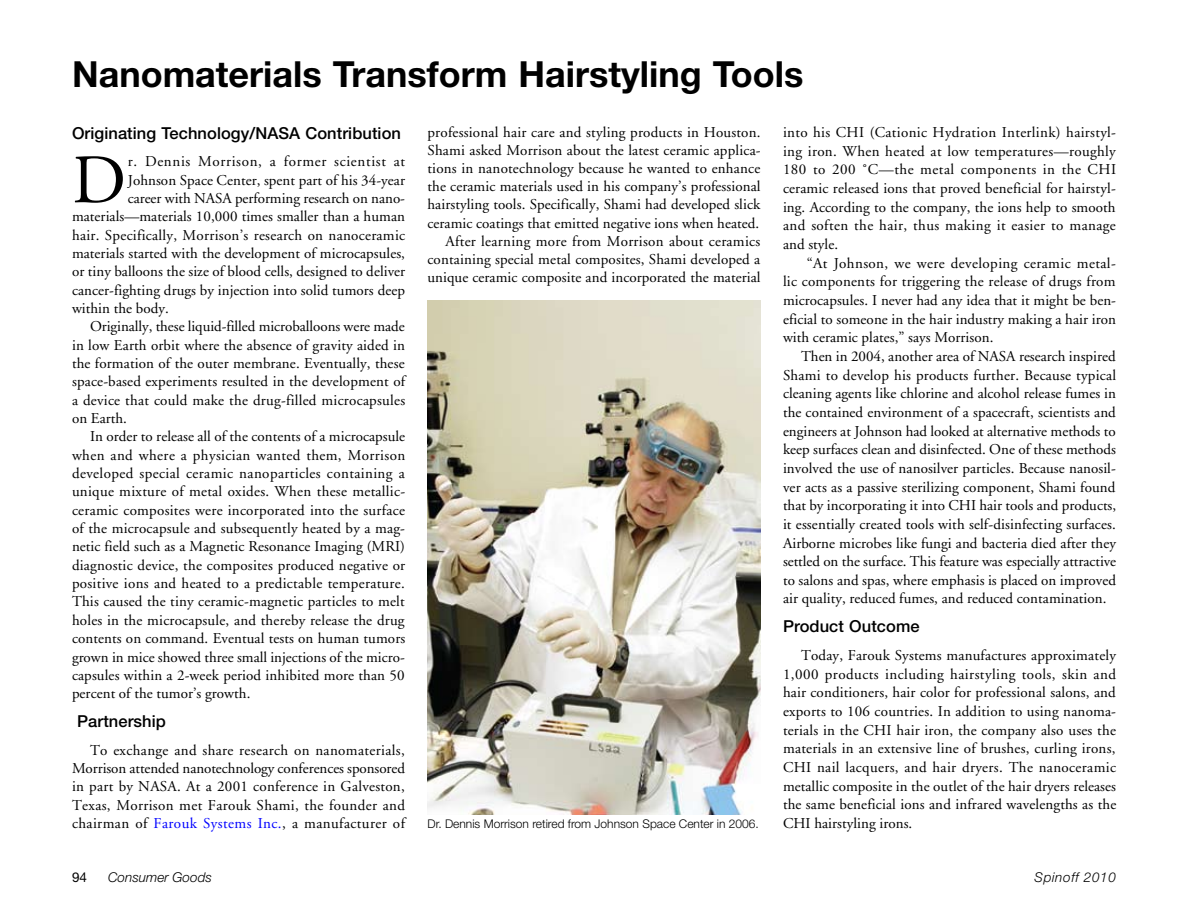
<style>
.page{position:relative;width:1188px;height:918px;background:#fff}
.page>*{position:absolute;margin:0;border:0;box-sizing:border-box;transform-origin:0 0}
.Drop_Cap{font:69.3px "Adobe Garamond";color:#000}
.t1{font:700 36px "Helvetica Neue";color:#000}
.Subhead{font:500 16.5px "Helvetica Neue";letter-spacing:.005em;color:#000}
.Drop_Cap-2{font:15px/18.6px "Adobe Garamond";letter-spacing:.005em;color:#000;text-align:justify}
.Drop_Cap-3{font:15px "Adobe Garamond";letter-spacing:.045em;color:#000}
.t2{font:italic 300 13.5px "Helvetica Neue";letter-spacing:.005em;color:#000}
.t3{font:italic 300 13.5px "Helvetica Neue";letter-spacing:.05em;color:#000}
.t4{font:13.5px "Helvetica Neue";color:#000}
.t5{font:300 12px "Helvetica Neue";color:#000}
.s1{color:#00f}
</style>
<div class="page">
<img style="left:428px;top:300px;width:332px;height:514px">
<p class="t1" style="left:72px;top:52px;width:733px">Nanomaterials Transform Hairstyling Tools</p>
<p class="Subhead" style="left:72px;top:123px;width:331px">Originating Technology/NASA Contribution</p>
<p class="Drop_Cap" style="left:72px;top:143px;width:56px">D</p>
<p class="Drop_Cap-3" style="left:128px;top:153px;width:279px">r. Dennis Morrison, a former scientist at</p>
<p class="Drop_Cap-2" style="left:428px;top:123px;width:335px;line-height:18.1px">professional hair care and styling products in Houston.<br>Shami asked Morrison about the latest ceramic applica&shy;tions in nanotechnology because he wanted to enhance the ceramic materials used in his company’s professional hairstyling tools. Specifically, Shami had developed slick ceramic coatings that emitted negative ions when heated.</p>
<p class="Drop_Cap-2" style="left:428px;top:232px;width:334px;line-height:18.1px;text-indent:18px">After learning more from Morrison about ceramics containing special metal composites, Shami developed a unique ceramic composite and incorporated the material</p>
<p class="Drop_Cap-2" style="left:783px;top:123px;width:335px">into his CHI (Cationic Hydration Interlink) hairstyl&shy;ing iron. When heated at low temperatures—roughly 180 to 200 ˚C—the metal components in the CHI ceramic released ions that proved beneficial for hairstyl&shy;ing. According to the company, the ions help to smooth and soften the hair, thus making it easier to manage and style.</p>
<p class="Drop_Cap-2" style="left:783px;top:254px;width:334px;text-indent:24px">“At Johnson, we were developing ceramic metal&shy;lic components for triggering the release of drugs from microcapsules. I never had any idea that it might be ben&shy;eficial to someone in the hair industry making a hair iron with ceramic plates,” says Morrison.</p>
<p class="Drop_Cap-2" style="left:783px;top:347px;width:335px;text-indent:18px">Then in 2004, another area of NASA research inspired Shami to develop his products further. Because typical cleaning agents like chlorine and alcohol release fumes in the contained environment of a spacecraft, scientists and engineers at Johnson had looked at alternative methods to keep surfaces clean and disinfected. One of these methods involved the use of nanosilver particles. Because nanosil&shy;ver acts as a passive sterilizing component, Shami found that by incorporating it into CHI hair tools and products, it essentially created tools with self-disinfecting surfaces.<br>Airborne microbes like fungi and bacteria died after they settled on the surface. This feature was especially attractive to salons and spas, where emphasis is placed on improved air quality, reduced fumes, and reduced contamination.</p>
<p class="Subhead" style="left:783px;top:617px;width:138px">Product Outcome</p>
<p class="Drop_Cap-2" style="left:783px;top:646px;width:335px;text-indent:18px">Today, Farouk Systems manufactures approximately 1,000 products including hairstyling tools, skin and hair conditioners, hair color for professional salons, and exports to 106 countries. In addition to using nanoma&shy;terials in the CHI hair iron, the company also uses the materials in an extensive line of brushes, curling irons, CHI nail lacquers, and hair dryers. The nanoceramic metallic composite in the outlet of the hair dryers releases the same beneficial ions and infrared wavelengths as the</p>
<p class="Drop_Cap-2" style="left:128px;top:171px;width:279px">Johnson Space Center, spent part of his 34-year</p>
<p class="Drop_Cap-2" style="left:128px;top:189px;width:279px">career with NASA performing research on nano-</p>
<p class="Drop_Cap-2" style="left:72px;top:208px;width:335px">materials—materials 10,000 times smaller than a human</p>
<p class="Drop_Cap-2" style="left:72px;top:226px;width:335px">hair. Specifically, Morrison’s research on nanoceramic</p>
<p class="Drop_Cap-2" style="left:72px;top:244px;width:335px">materials started with the development of microcapsules,</p>
<p class="Drop_Cap-2" style="left:72px;top:263px;width:335px">or tiny balloons the size of blood cells, designed to deliver</p>
<p class="Drop_Cap-2" style="left:72px;top:281px;width:334px">cancer-fighting drugs by injection into solid tumors deep</p>
<p class="Drop_Cap-2" style="left:72px;top:299px;width:98px">within the body.</p>
<p class="Drop_Cap-2" style="left:72px;top:318px;width:335px;text-indent:18px">Originally, these liquid-filled microballoons were made in low Earth orbit where the absence of gravity aided in the formation of the outer membrane. Eventually, these space-based experiments resulted in the development of a device that could make the drug-filled microcapsules on Earth.</p>
<p class="Drop_Cap-2" style="left:72px;top:428px;width:335px;text-indent:18px">In order to release all of the contents of a microcapsule when and where a physician wanted them, Morrison developed special ceramic nanoparticles containing a unique mixture of metal oxides. When these metallic&shy;ceramic composites were incorporated into the surface of the microcapsule and subsequently heated by a mag&shy;netic field such as a Magnetic Resonance Imaging (MRI) diagnostic device, the composites produced negative or positive ions and heated to a predictable temperature.<br>This caused the tiny ceramic-magnetic particles to melt holes in the microcapsule, and thereby release the drug contents on command. Eventual tests on human tumors grown in mice showed three small injections of the micro&shy;capsules within a 2-week period inhibited more than 50 percent of the tumor’s growth.</p>
<p class="Subhead" style="left:77px;top:712px;width:90px">Partnership</p>
<p class="Drop_Cap-2" style="left:72px;top:741px;width:335px;text-indent:18px">To exchange and share research on nanomaterials, Morrison attended nanotechnology conferences sponsored in part by NASA. At a 2001 conference in Galveston, Texas, Morrison met Farouk Shami, the founder and chairman of <span class="s1">Farouk Systems Inc.</span>, a manufacturer of</p>
<p class="t5" style="left:428px;top:816px;width:333px">Dr. Dennis Morrison retired from Johnson Space Center in 2006.</p>
<p class="Drop_Cap-2" style="left:783px;top:814px;width:131px">CHI hairstyling irons.</p>
<p class="t4" style="left:72px;top:869px;width:17px">94</p>
<p class="t2" style="left:108px;top:869px;width:106px">Consumer Goods</p>
<p class="t3" style="left:1034px;top:869px;width:83px">Spinoff 2010</p>
</div>
